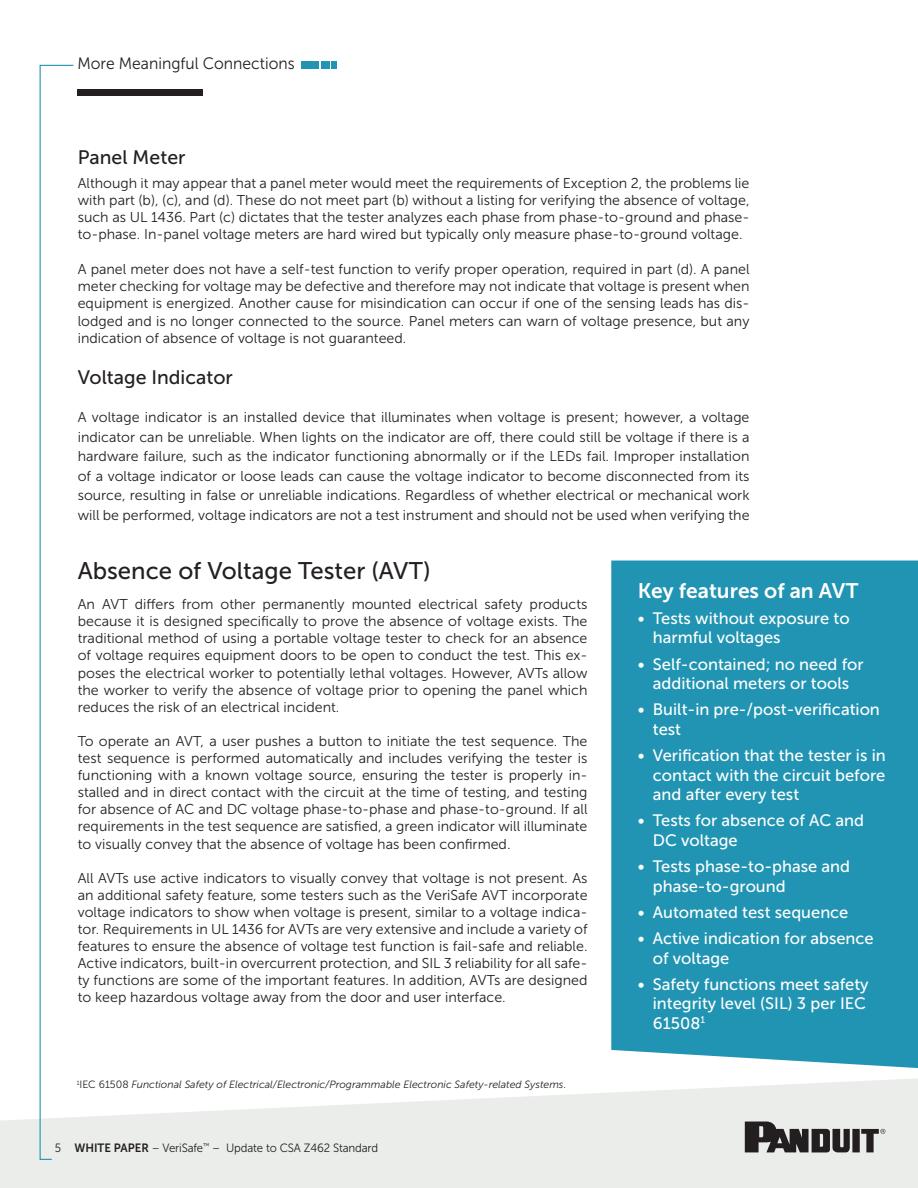
<style>
.page{position:relative;width:918px;height:1188px;background:#fff}
.page>*{position:absolute;margin:0;border:0;box-sizing:border-box;transform-origin:0 0}
.t1{font:24px "Museo Sans 500";color:#231f20}
.Body_text{font:21px "Museo Sans 700";color:#fff}
.Body_text-2{font:19.5px "Museo Sans 500";color:#231f20}
.SUBHEAD{font:19.5px "Museo Sans 500";color:#231f20}
.Body_text-3{font:16.5px/19.5px "Museo Sans 500";color:#fff}
.Bullets_2_column{font:16.5px "Museo Sans 300";color:#231f20;scale:.95 1}
.Body_text-4{font:14.25px/17.1px "Museo Sans 300";color:#231f20;text-align:justify}
.Bullets_2_column-2{font:12px "Museo Sans 300";letter-spacing:-.01em;color:#231f20;scale:.95 1}
.Body_text-5{font:italic 10.5px "Museo Sans 300";color:#231f20}
.s1{font-style:normal}
.s2{font-family:"Museo Sans 700"}
</style>
<div class="page">
<div style="left:302px;top:61px;width:17px;height:7px;background:#2094b2"></div>
<div style="left:321px;top:61px;width:8px;height:7px;background:#2094b2"></div>
<svg style="left:332px;top:61px;width:5px;height:7px"></svg>
<svg style="left:0;top:1078px;width:918px;height:110px;fill:#eaedea"></svg>
<svg style="left:745px;top:1122px;width:140px;height:30px;background:#737171"></svg>
<svg style="left:39px;top:64px;width:36px;height:1096px"></svg>
<div style="left:77px;top:89px;width:126px;height:7px;background:#231f20"></div>
<div style="left:611px;top:561px;width:307px;height:507px;background:#2094b2"></div>
<p class="Bullets_2_column" style="left:77px;top:54px;width:230px">More Meaningful Connections</p>
<p class="SUBHEAD" style="left:78px;top:146px;width:109px">Panel Meter</p>
<p class="Body_text-4" style="left:78px;top:174px;width:673px">Although it may appear that a panel meter would meet the requirements of Exception 2, the problems lie with part (b), (c), and (d). These do not meet part (b) without a listing for verifying the absence of voltage, such as UL 1436. Part (c) dictates that the tester analyzes each phase from phase-to-ground and phase&shy;to-phase. In-panel voltage meters are hard wired but typically only measure phase-to-ground voltage.</p>
<p class="Body_text-4" style="left:78px;top:261px;width:673px">A panel meter does not have a self-test function to verify proper operation, required in part (d). A panel meter checking for voltage may be defective and therefore may not indicate that voltage is present when equipment is energized. Another cause for misindication can occur if one of the sensing leads has dis&shy;lodged and is no longer connected to the source. Panel meters can warn of voltage presence, but any indication of absence of voltage is not guaranteed.</p>
<p class="Body_text-2" style="left:78px;top:367px;width:157px">Voltage Indicator</p>
<p class="Body_text-4" style="left:78px;top:408px;width:673px;line-height:19.5px">A voltage indicator is an installed device that illuminates when voltage is present; however, a voltage indicator can be unreliable. When lights on the indicator are off, there could still be voltage if there is a hardware failure, such as the indicator functioning abnormally or if the LEDs fail. Improper installation of a voltage indicator or loose leads can cause the voltage indicator to become disconnected from its source, resulting in false or unreliable indications. Regardless of whether electrical or mechanical work will be performed, voltage indicators are not a test instrument and should not be used when verifying the</p>
<p class="t1" style="left:78px;top:557px;width:355px">Absence of Voltage Tester (AVT)</p>
<p class="Body_text-4" style="left:78px;top:596px;width:511px">An AVT differs from other permanently mounted electrical safety products because it is designed specifically to prove the absence of voltage exists. The traditional method of using a portable voltage tester to check for an absence of voltage requires equipment doors to be open to conduct the test. This ex&shy;poses the electrical worker to potentially lethal voltages. However, AVTs allow the worker to verify the absence of voltage prior to opening the panel which reduces the risk of an electrical incident.</p>
<p class="Body_text-4" style="left:78px;top:733px;width:511px">To operate an AVT, a user pushes a button to initiate the test sequence. The test sequence is performed automatically and includes verifying the tester is functioning with a known voltage source, ensuring the tester is properly in&shy;stalled and in direct contact with the circuit at the time of testing, and testing for absence of AC and DC voltage phase-to-phase and phase-to-ground. If all requirements in the test sequence are satisfied, a green indicator will illuminate to visually convey that the absence of voltage has been confirmed.</p>
<p class="Body_text-4" style="left:78px;top:869px;width:511px;text-align:left">All AVTs use active indicators to visually convey that voltage is not present. As an additional safety feature, some testers such as the VeriSafe AVT incorporate voltage indicators to show when voltage is present, similar to a voltage indica&shy;tor. Requirements in UL 1436 for AVTs are very extensive and include a variety of features to ensure the absence of voltage test function is fail-safe and reliable.<br>Active indicators, built-in overcurrent protection, and SIL 3 reliability for all safe&shy;ty functions are some of the important features. In addition, AVTs are designed to keep hazardous voltage away from the door and user interface.</p>
<p class="Body_text-5" style="left:77px;top:1079px;width:491px"><sup>1</sup><span class="s1">IEC 61508</span> Functional Safety of Electrical/Electronic/Programmable Electronic Safety-related Systems<span class="s1">.</span></p>
<p class="Bullets_2_column-2" style="left:55px;top:1141px;width:342px">5 <span class="s2">WHITE PAPER</span> – VeriSafe<sup>™</sup> – Update to CSA Z462 Standard</p>
<p class="Body_text" style="left:638px;top:579px;width:222px">Key features of an AVT</p>
<p class="Body_text-3" style="left:653px;top:608px;width:198px;text-indent:-15px">• Tests without exposure to harmful voltages</p>
<p class="Body_text-3" style="left:638px;top:654px;width:227px;text-align:center">• Self-contained; no need for additional meters or tools</p>
<p class="Body_text-3" style="left:653px;top:700px;width:229px;text-indent:-15px">• Built-in pre-/post-verification test</p>
<p class="Body_text-3" style="left:653px;top:746px;width:234px;text-align:justify;text-indent:-15px">• Verification that the tester is in contact with the circuit before and after every test</p>
<p class="Body_text-3" style="left:653px;top:811px;width:213px;text-indent:-15px">• Tests for absence of AC and<br>DC voltage</p>
<p class="Body_text-3" style="left:653px;top:857px;width:199px;text-indent:-15px">• Tests phase-to-phase and phase-to-ground</p>
<p class="Body_text-3" style="left:638px;top:902px;width:212px">• Automated test sequence</p>
<p class="Body_text-3" style="left:653px;top:929px;width:222px;text-indent:-15px">• Active indication for absence of voltage</p>
<p class="Body_text-3" style="left:653px;top:974px;width:217px;text-indent:-15px">• Safety functions meet safety integrity level (SIL) 3 per IEC<br>61508<sup>1</sup></p>
</div>
